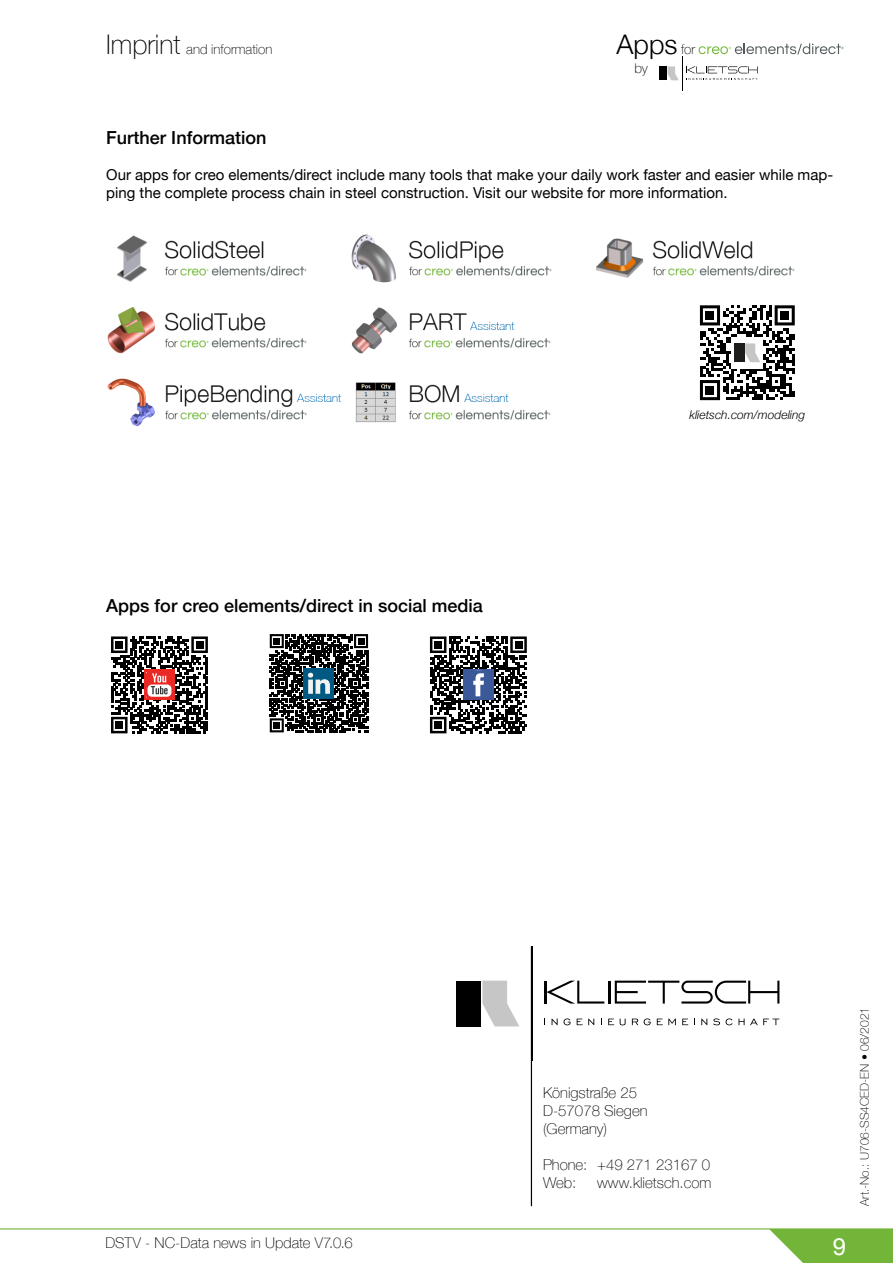
<style>
.page{position:relative;width:893px;height:1263px;background:#fff}
.page>*{position:absolute;margin:0;border:0;box-sizing:border-box;transform-origin:0 0}
.t1{font:300 27px "Helvetica Neue";color:#000}
.t2{font:24px "Helvetica Neue";color:#fff}
.t3{font:500 18px "Helvetica Neue";color:#000}
.t4{font:15px/18px "Helvetica Neue";color:#000}
.t5{font:100 15px/18px "Helvetica Neue";color:#000}
.t6{font:100 14.85px "Helvetica Neue";letter-spacing:.005em;color:#000}
.t7{font:100 13.5px "Helvetica Neue";color:#000}
.t8{font:100 12px "Helvetica Neue";color:#000}
.t9{font:italic 300 12px "Helvetica Neue";color:#000}
.s1{font-size:27px}
</style>
<div class="page">
<div style="left:660px;top:66px;width:7px;height:14px;background:#000"></div>
<svg style="left:668px;top:66px;width:11px;height:14px"></svg>
<hr style="left:682px;top:56px;width:1px;height:35px;background:#000">
<svg style="left:686px;top:66px;width:72px;height:14px"></svg>
<svg style="left:699px;top:43px;width:145px;height:11px"></svg>
<svg style="left:769px;top:1229px;width:124px;height:34px;background:#86bf53"></svg>
<hr style="left:0;top:1228px;width:893px;height:1px;background:#73b538">
<div style="left:456px;top:981px;width:25px;height:45px;background:#000"></div>
<svg style="left:482px;top:981px;width:37px;height:45px"></svg>
<hr style="left:608px;top:981px;width:3px;height:22px;background:#000">
<hr style="left:544px;top:981px;width:2px;height:22px;background:#000">
<svg style="left:546px;top:981px;width:58px;height:22px"></svg>
<svg style="left:615px;top:981px;width:164px;height:22px"></svg>
<svg style="left:552px;top:1018px;width:18px;height:7px"></svg>
<svg style="left:577px;top:1018px;width:17px;height:7px"></svg>
<svg style="left:608px;top:1018px;width:6px;height:7px"></svg>
<svg style="left:620px;top:1018px;width:6px;height:7px"></svg>
<svg style="left:632px;top:1018px;width:6px;height:7px"></svg>
<svg style="left:644px;top:1018px;width:7px;height:7px"></svg>
<svg style="left:657px;top:1018px;width:19px;height:7px"></svg>
<svg style="left:682px;top:1018px;width:6px;height:7px"></svg>
<svg style="left:701px;top:1018px;width:6px;height:7px"></svg>
<svg style="left:713px;top:1018px;width:7px;height:7px"></svg>
<svg style="left:726px;top:1018px;width:18px;height:7px"></svg>
<svg style="left:750px;top:1018px;width:29px;height:7px"></svg>
<hr style="left:531px;top:946px;width:1px;height:260px;background:#000">
<img style="left:107px;top:378px;width:444px;height:49px">
<img style="left:107px;top:307px;width:444px;height:47px">
<img style="left:117px;top:234px;width:678px;height:49px">
<svg style="left:700px;top:305px;width:95px;height:95px"></svg>
<svg style="left:111px;top:636px;width:97px;height:97px"></svg>
<svg style="left:269px;top:634px;width:100px;height:99px"></svg>
<svg style="left:270px;top:634px;width:98px;height:98px"></svg>
<svg style="left:430px;top:636px;width:97px;height:97px"></svg>
<p class="t7" style="left:106px;top:39px;width:168px"><span class="s1">Imprint</span> and information</p>
<h1 class="t1" style="left:617px;top:22px;width:62px">Apps</h1>
<p class="t7" style="left:634px;top:58px;width:15px">by</p>
<p class="t7" style="left:681px;top:39px;width:16px">for</p>
<p class="t3" style="left:106px;top:123px;width:162px">Further Information</p>
<p class="t4" style="left:106px;top:167px;width:728px">Our apps for creo elements/direct include many tools that make your daily work faster and easier while map&shy;ping the complete process chain in steel construction. Visit our website for more information.</p>
<p class="t3" style="left:106px;top:591px;width:378px">Apps for creo elements/direct in social media</p>
<p class="t9" style="left:689px;top:405px;width:117px">klietsch.com/modeling</p>
<p class="t6" style="left:105px;top:1232px;width:249px">DSTV - NC-Data news in Update V7.0.6</p>
<p class="t5" style="left:543px;top:1083px;width:106px">Königstraße 25<br>D-57078 Siegen (Germany)</p>
<p class="t5" style="left:543px;top:1155px;width:169px">Phone: +49 271 23167 0<br>Web:</p>
<p class="t5" style="left:597px;top:1173px;width:116px">www.klietsch.com</p>
<h2 class="t2" style="left:833px;top:1229px;width:15px">9</h2>
<p class="t8" style="left:855px;top:1206px;width:201px;rotate:-90deg">Art.-No.: U706-SS4CED-EN • 06/2021</p>
</div>
